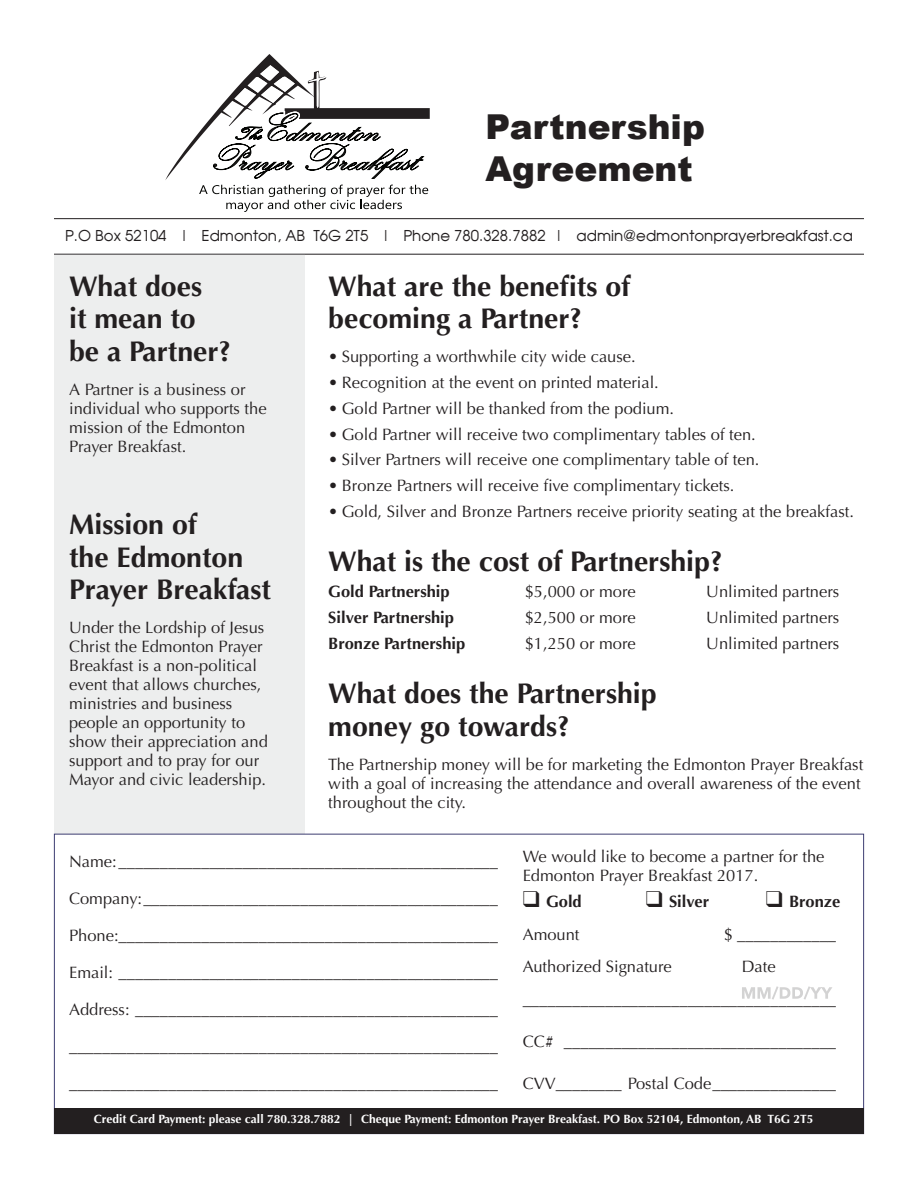
<style>
.page{position:relative;width:918px;height:1188px;background:#fff}
.page>*{position:absolute;margin:0;border:0;box-sizing:border-box;transform-origin:0 0}
.t1{font:900 34.35px/41.2px "Arial";color:#231f20}
.t2{font:700 28.5px/32.8px "Optima";color:#231f20}
.t3{font:16.5px/18.9px "Optima";color:#231f20}
.t4{font:700 16.5px "Optima";color:#231f20}
.t5{font:15px "Avant Garde";color:#231f20}
.t6{font:700 12px "Optima";color:#fff}
</style>
<div class="page">
<hr style="left:54px;top:218px;width:810px;height:1px;background:#231f20">
<hr style="left:54px;top:254px;width:810px;height:1px;background:#231f20">
<div style="left:54px;top:254px;width:251px;height:580px;background:#edeeee"></div>
<svg style="left:742px;top:986px;width:90px;height:14px"></svg>
<svg style="left:165px;top:54px;width:265px;height:158px"></svg>
<div style="left:54px;top:1108px;width:810px;height:26px;background:#231f20"></div>
<h1 class="t1" style="left:486px;top:105px;width:221px">Partnership<br>Agreement</h1>
<p class="t5" style="left:65px;top:226px;width:789px">P.O Box 52104 | Edmonton, AB T6G 2T5 | Phone 780.328.7882 | admin@edmontonprayerbreakfast.ca</p>
<h2 class="t2" style="left:328px;top:270px;width:303px">What are the benefits of becoming a Partner?</h2>
<p class="t3" style="left:328px;top:348px;width:309px">• Supporting a worthwhile city wide cause.</p>
<p class="t3" style="left:328px;top:373px;width:332px">• Recognition at the event on printed material.</p>
<p class="t3" style="left:328px;top:399px;width:347px">• Gold Partner will be thanked from the podium.</p>
<p class="t3" style="left:328px;top:425px;width:429px">• Gold Partner will receive two complimentary tables of ten.</p>
<p class="t3" style="left:328px;top:451px;width:433px">• Silver Partners will receive one complimentary table of ten.</p>
<p class="t3" style="left:328px;top:476px;width:408px">• Bronze Partners will receive five complimentary tickets.</p>
<p class="t3" style="left:328px;top:502px;width:527px">• Gold, Silver and Bronze Partners receive priority seating at the breakfast.</p>
<h2 class="t2" style="left:328px;top:546px;width:396px">What is the cost of Partnership?</h2>
<p class="t4" style="left:328px;top:582px;width:123px">Gold Partnership</p>
<p class="t3" style="left:525px;top:582px;width:112px">$5,000 or more</p>
<p class="t3" style="left:706px;top:582px;width:134px">Unlimited partners</p>
<p class="t4" style="left:328px;top:608px;width:127px">Silver Partnership</p>
<p class="t3" style="left:525px;top:608px;width:112px">$2,500 or more</p>
<p class="t3" style="left:706px;top:608px;width:134px">Unlimited partners</p>
<p class="t4" style="left:328px;top:633px;width:138px">Bronze Partnership</p>
<p class="t3" style="left:525px;top:634px;width:112px">$1,250 or more</p>
<p class="t3" style="left:706px;top:634px;width:134px">Unlimited partners</p>
<h2 class="t2" style="left:328px;top:677px;width:330px">What does the Partnership money go towards?</h2>
<p class="t3" style="left:328px;top:755px;width:536px">The Partnership money will be for marketing the Edmonton Prayer Breakfast with a goal of increasing the attendance and overall awareness of the event throughout the city.</p>
<h2 class="t2" style="left:69px;top:270px;width:164px">What does<br>it mean to be a Partner?</h2>
<p class="t3" style="left:69px;top:380px;width:199px">A Partner is a business or individual who supports the mission of the Edmonton<br>Prayer Breakfast.</p>
<h2 class="t2" style="left:69px;top:508px;width:204px">Mission of<br>the Edmonton<br>Prayer Breakfast</h2>
<p class="t3" style="left:69px;top:619px;width:200px">Under the Lordship of Jesus<br>Christ the Edmonton Prayer<br>Breakfast is a non-political event that allows churches, ministries and business people an opportunity to show their appreciation and support and to pray for our<br>Mayor and civic leadership.</p>
<p class="t3" style="left:523px;top:848px;width:303px">We would like to become a partner for the<br>Edmonton Prayer Breakfast 2017.</p>
<p class="t4" style="left:523px;top:892px;width:61px">❑ Gold</p>
<p class="t4" style="left:646px;top:892px;width:65px">❑ Silver</p>
<p class="t4" style="left:766px;top:892px;width:76px">❑ Bronze</p>
<p class="t3" style="left:523px;top:925px;width:58px">Amount</p>
<p class="t3" style="left:724px;top:925px;width:114px">$ ____________</p>
<p class="t3" style="left:523px;top:957px;width:151px">Authorized Signature</p>
<p class="t3" style="left:69px;top:852px;width:431px">Name:______________________________________________</p>
<p class="t3" style="left:69px;top:889px;width:431px">Company:___________________________________________</p>
<p class="t3" style="left:69px;top:926px;width:431px">Phone:______________________________________________</p>
<p class="t3" style="left:69px;top:963px;width:431px">Email: ______________________________________________</p>
<p class="t3" style="left:69px;top:1000px;width:431px">Address: ____________________________________________</p>
<p class="t3" style="left:69px;top:1037px;width:431px">____________________________________________________</p>
<p class="t3" style="left:69px;top:1074px;width:431px">____________________________________________________</p>
<p class="t3" style="left:523px;top:951px;width:315px;line-height:32.4px;text-indent:219px">Date ______________________________________</p>
<p class="t3" style="left:523px;top:1032px;width:315px">CC# _________________________________</p>
<p class="t3" style="left:523px;top:1074px;width:315px">CVV________ Postal Code_______________</p>
<p class="t6" style="left:94px;top:1112px;width:721px">Credit Card Payment: please call 780.328.7882 | Cheque Payment: Edmonton Prayer Breakfast. PO Box 52104, Edmonton, AB T6G 2T5</p>
</div>
